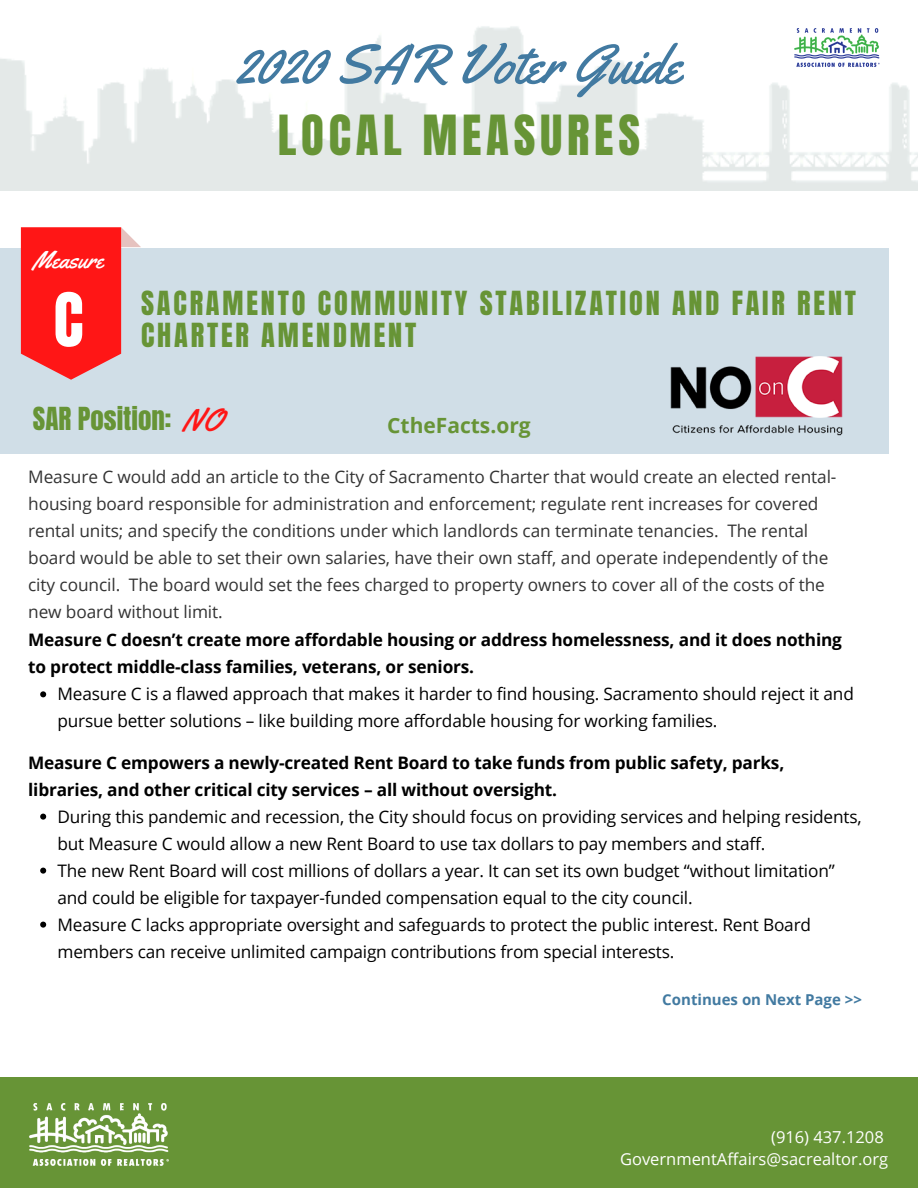
<style>
.page{position:relative;width:918px;height:1188px;background:#fff}
.page>*{position:absolute;margin:0;border:0;box-sizing:border-box;transform-origin:0 0}
.t1{font:63px "Anton";color:#fff}
.t2{font:55.05px "Yellowtail";color:#427aa1}
.t3{font:47.1px "Anton";letter-spacing:.1em;color:#679436}
.t4{font:28.2px/31.8px "Anton";letter-spacing:.1em;color:#679436}
.t5{font:27px "Anton";color:#679436}
.t6{font:24px "Yellowtail";color:#fff}
.t7{font:700 21px "Open Sans";color:#679436}
.t8{font:17.25px/27px "Open Sans";letter-spacing:-.01em;color:#000}
.t9{font:17.25px/27px "Open Sans";letter-spacing:-.005em;color:#333}
.t10{font:700 17.25px/27px "Open Sans";letter-spacing:-.01em;color:#000}
.t11{font:16.5px/22.5px "Open Sans";color:#fff;text-align:right}
.t12{font:700 15px "Open Sans";color:#427aa1}
.s1{font-family:"Yellowtail";font-size:31.5px;color:#ff1616}
</style>
<div class="page">
<img style="left:0;top:26px;width:918px;height:165px">
<div style="left:0;top:248px;width:889px;height:205px;background:#d0dee7"></div>
<svg style="left:21px;top:227px;width:120px;height:153px"></svg>
<svg style="left:40px;top:691px;width:6px;height:6px"></svg>
<svg style="left:40px;top:814px;width:6px;height:6px"></svg>
<svg style="left:40px;top:868px;width:6px;height:6px"></svg>
<svg style="left:40px;top:922px;width:6px;height:6px"></svg>
<img style="left:794px;top:26px;width:86px;height:47px">
<div style="left:0;top:1078px;width:918px;height:110px;background:#679436"></div>
<img style="left:30px;top:1104px;width:138px;height:62px">
<img style="left:670px;top:356px;width:173px;height:80px">
<h2 class="t2" style="left:236px;top:30px;width:447px">2020 SAR Voter Guide</h2>
<h3 class="t3" style="left:278px;top:102px;width:364px">LOCAL MEASURES</h3>
<h3 class="t6" style="left:33px;top:245px;width:72px">Measure</h3>
<h1 class="t1" style="left:54px;top:275px;width:31px">C</h1>
<h3 class="t4" style="left:141px;top:288px;width:717px">SACRAMENTO COMMUNITY STABILIZATION AND FAIR RENT<br>CHARTER AMENDMENT</h3>
<h3 class="t5" style="left:33px;top:400px;width:192px">SAR Position: <span class="s1">NO</span></h3>
<p class="t7" style="left:387px;top:411px;width:145px">CtheFacts.org</p>
<p class="t9" style="left:28px;top:463px;width:810px">Measure C would add an article to the City of Sacramento Charter that would create an elected rental&shy;housing board responsible for administration and enforcement; regulate rent increases for covered rental units; and specify the conditions under which landlords can terminate tenancies. The rental board would be able to set their own salaries, have their own staff, and operate independently of the city council. The board would set the fees charged to property owners to cover all of the costs of the new board without limit.</p>
<p class="t10" style="left:28px;top:626px;width:815px">Measure C doesn’t create more affordable housing or address homelessness, and it does nothing to protect middle-class families, veterans, or seniors.</p>
<p class="t8" style="left:58px;top:680px;width:798px">Measure C is a flawed approach that makes it harder to find housing. Sacramento should reject it and pursue better solutions – like building more affordable housing for working families.</p>
<p class="t10" style="left:28px;top:748px;width:758px">Measure C empowers a newly-created Rent Board to take funds from public safety, parks, libraries, and other critical city services – all without oversight.</p>
<p class="t8" style="left:58px;top:802px;width:806px">During this pandemic and recession, the City should focus on providing services and helping residents, but Measure C would allow a new Rent Board to use tax dollars to pay members and staff.<br>The new Rent Board will cost millions of dollars a year. It can set its own budget “without limitation” and could be eligible for taxpayer-funded compensation equal to the city council.<br>Measure C lacks appropriate oversight and safeguards to protect the public interest. Rent Board members can receive unlimited campaign contributions from special interests.</p>
<p class="t12" style="left:662px;top:989px;width:201px">Continues on Next Page &gt;&gt;</p>
<p class="t11" style="left:620px;top:1125px;width:270px">(916) 437.1208<br>GovernmentAffairs@sacrealtor.org</p>
</div>
